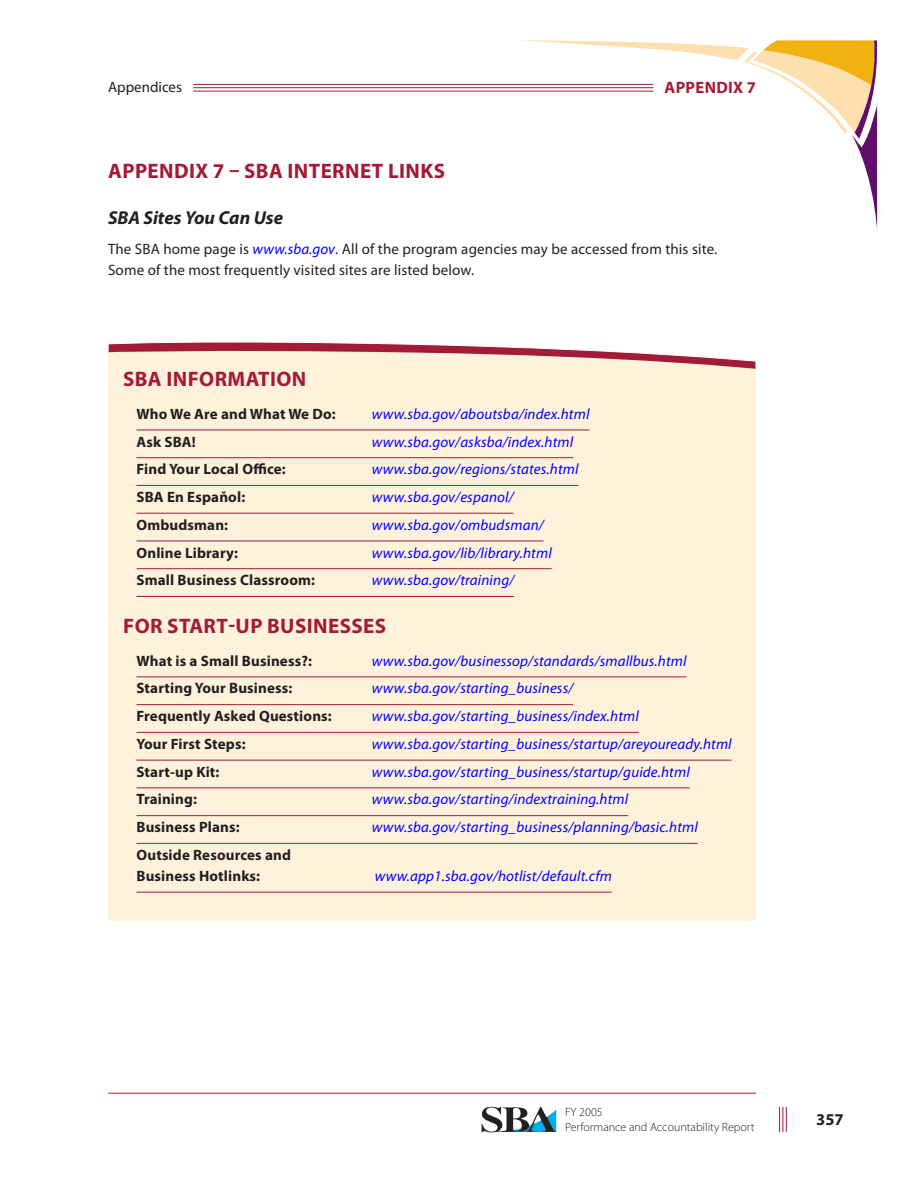
<style>
.page{position:relative;width:918px;height:1188px;background:#fff}
.page>*{position:absolute;margin:0;border:0;box-sizing:border-box;transform-origin:0 0}
.t1{font:700 21px "Myriad Pro";letter-spacing:.02em;color:#a31c37}
.t2{font:italic 700 18.75px "Myriad Pro";color:#231f20}
.t3{font:700 16.5px "Myriad Pro";color:#a31c37}
.t4{font:700 16.5px "Myriad Pro";color:#231f20}
.t5{font:italic 15px "Myriad Pro";letter-spacing:.01em;color:#00f}
.t6{font:700 15px/21px "Myriad Pro";letter-spacing:.01em;color:#231f20}
.t7{font:15px/21px "Myriad Pro";letter-spacing:.01em;color:#231f20}
.t8{font:300 12px/14.4px "Myriad Pro";color:#231f20}
.s1{font-style:italic;color:#00f}
.s2{color:#00f}
</style>
<div class="page">
<svg style="left:108px;top:342px;width:447px;height:7px"></svg>
<div style="left:108px;top:349px;width:648px;height:572px;background:#fef2db"></div>
<hr style="left:136px;top:430px;width:453px;height:1px;background:#a31c37">
<hr style="left:136px;top:457px;width:437px;height:1px;background:#a31c37">
<hr style="left:136px;top:485px;width:442px;height:1px;background:#a31c37">
<hr style="left:136px;top:513px;width:377px;height:1px;background:#a31c37">
<hr style="left:136px;top:541px;width:408px;height:1px;background:#a31c37">
<hr style="left:136px;top:568px;width:416px;height:1px;background:#a31c37">
<hr style="left:136px;top:596px;width:378px;height:1px;background:#a31c37">
<hr style="left:136px;top:677px;width:550px;height:1px;background:#a31c37">
<hr style="left:136px;top:704px;width:437px;height:1px;background:#a31c37">
<hr style="left:136px;top:732px;width:503px;height:1px;background:#a31c37">
<hr style="left:136px;top:760px;width:596px;height:1px;background:#a31c37">
<hr style="left:136px;top:788px;width:554px;height:1px;background:#a31c37">
<hr style="left:136px;top:815px;width:492px;height:1px;background:#a31c37">
<hr style="left:136px;top:843px;width:562px;height:1px;background:#a31c37">
<hr style="left:136px;top:892px;width:476px;height:1px;background:#a31c37">
<svg style="left:519px;top:40px;width:358px;height:188px"></svg>
<svg style="left:779px;top:1107px;width:8px;height:25px"></svg>
<hr style="left:108px;top:1093px;width:648px;height:1px;background:#a31c37">
<hr style="left:193px;top:84px;width:460px;height:1px;background:#a31c37">
<hr style="left:193px;top:87px;width:460px;height:1px;background:#a31c37">
<hr style="left:193px;top:91px;width:460px;height:1px;background:#a31c37">
<p class="t7" style="left:108px;top:76px;width:76px">Appendices</p>
<p class="t3" style="left:665px;top:77px;width:22px">APPENDIX</p>
<p class="t3" style="left:747px;top:77px;width:11px">7</p>
<h1 class="t1" style="left:108px;top:157px;width:336px">Appendix 7 – SBA InteRnet Links</h1>
<p class="t2" style="left:108px;top:205px;width:177px">SBA Sites You Can Use</p>
<p class="t7" style="left:108px;top:238px;width:611px">The SBA home page is <span class="s1">www.sba.gov</span><span class="s2">.</span> All of the program agencies may be accessed from this site.<br>Some of the most frequently visited sites are listed below.</p>
<h1 class="t1" style="left:123px;top:366px;width:182px">SBA IN FORMATION</h1>
<p class="t6" style="left:136px;top:403px;width:201px">Who We Are and What We Do:</p>
<p class="t5" style="left:372px;top:404px;width:219px">www.sba.gov/aboutsba/index.html</p>
<p class="t6" style="left:136px;top:430px;width:61px">Ask SBA!</p>
<p class="t5" style="left:372px;top:432px;width:203px">www.sba.gov/asksba/index.html</p>
<p class="t6" style="left:136px;top:458px;width:151px">Find Your Local Office:</p>
<p class="t5" style="left:372px;top:460px;width:208px">www.sba.gov/regions/states.html</p>
<p class="t6" style="left:136px;top:486px;width:110px">SBA En Espaňol:</p>
<p class="t5" style="left:372px;top:488px;width:143px">www.sba.gov/espanol/</p>
<p class="t6" style="left:136px;top:514px;width:93px">Ombudsman:</p>
<p class="t5" style="left:372px;top:515px;width:173px">www.sba.gov/ombudsman/</p>
<p class="t6" style="left:136px;top:541px;width:103px">Online Library:</p>
<p class="t5" style="left:372px;top:543px;width:181px">www.sba.gov/lib/library.html</p>
<p class="t6" style="left:136px;top:569px;width:180px">Small Business Classroom:</p>
<p class="t5" style="left:372px;top:571px;width:144px">www.sba.gov/training/</p>
<h1 class="t1" style="left:123px;top:613px;width:265px">FOR START-UP BUSINESSES</h1>
<p class="t6" style="left:136px;top:650px;width:177px">What is a Small Business?:</p>
<p class="t5" style="left:372px;top:651px;width:316px">www.sba.gov/businessop/standards/smallbus.html</p>
<p class="t6" style="left:136px;top:677px;width:157px">Starting Your Business:</p>
<p class="t5" style="left:372px;top:679px;width:203px">www.sba.gov/starting_business/</p>
<p class="t6" style="left:136px;top:705px;width:197px">Frequently Asked Questions:</p>
<p class="t5" style="left:372px;top:707px;width:269px">www.sba.gov/starting_business/index.html</p>
<p class="t6" style="left:136px;top:733px;width:111px">Your First Steps:</p>
<p class="t5" style="left:372px;top:735px;width:361px">www.sba.gov/starting_business/startup/areyouready.html</p>
<p class="t6" style="left:136px;top:761px;width:85px">Start-up Kit:</p>
<p class="t5" style="left:372px;top:762px;width:319px">www.sba.gov/starting_business/startup/guide.html</p>
<p class="t6" style="left:136px;top:788px;width:62px">Training:</p>
<p class="t5" style="left:372px;top:790px;width:258px">www.sba.gov/starting/indextraining.html</p>
<p class="t6" style="left:136px;top:816px;width:105px">Business Plans:</p>
<p class="t5" style="left:372px;top:818px;width:327px">www.sba.gov/starting_business/planning/basic.html</p>
<p class="t6" style="left:136px;top:844px;width:156px">Outside Resources and<br>Business Hotlinks:</p>
<p class="t5" style="left:375px;top:867px;width:239px">www.app1.sba.gov/hotlist/default.cfm</p>
<p class="t8" style="left:565px;top:1105px;width:191px">FY 2005<br>Performance and Accountability Report</p>
<p class="t4" style="left:816px;top:1109px;width:29px">357</p>
</div>
